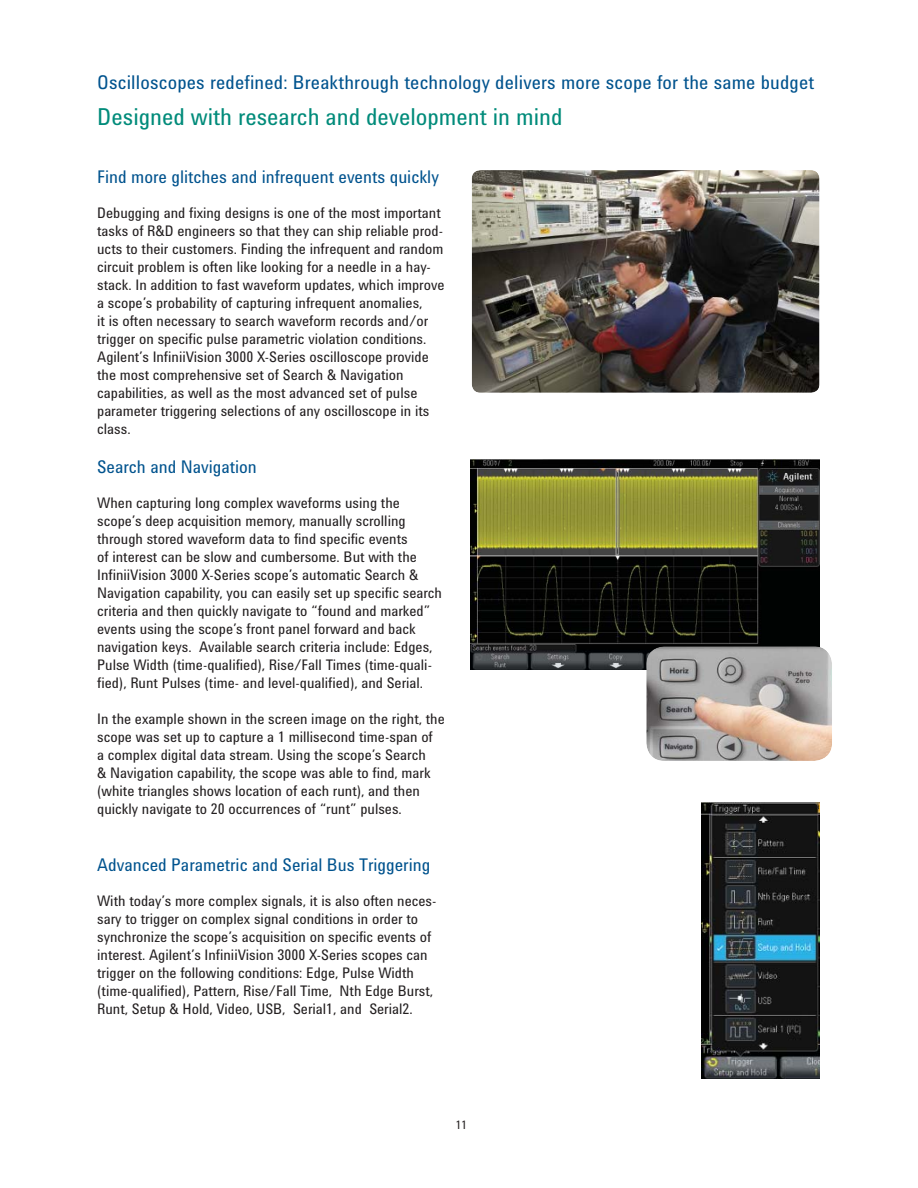
<style>
.page{position:relative;width:918px;height:1188px;background:#fff}
.page>*{position:absolute;margin:0;border:0;box-sizing:border-box;transform-origin:0 0}
.t1{font:24px "Agilent Condensed CFF";color:#008b7a}
.t2{font:19.5px "Agilent Condensed CFF";letter-spacing:.01em;color:#00538e}
.t3{font:18px "Agilent Condensed CFF";color:#00538e}
.t4{font:15px/18px "Agilent Condensed CFF";color:#231f20}
.t5{font:12px "Agilent Condensed CFF";color:#231f20}
</style>
<div class="page">
<img style="left:472px;top:170px;width:348px;height:223px;border-radius:9px">
<img style="left:470px;top:459px;width:350px;height:210px">
<img style="left:701px;top:803px;width:119px;height:276px">
<img style="left:646px;top:646px;width:186px;height:115px;border-radius:18px">
<h2 class="t2" style="left:97px;top:75px;width:719px">Oscilloscopes redefined: Breakthrough technology delivers more scope for the same budget</h2>
<h1 class="t1" style="left:97px;top:108px;width:467px">Designed with research and development in mind</h1>
<p class="t3" style="left:97px;top:170px;width:343px">Find more glitches and infrequent events quickly</p>
<p class="t4" style="left:97px;top:205px;width:349px">Debugging and fixing designs is one of the most important tasks of R&amp;D engineers so that they can ship reliable prod&shy;ucts to their customers. Finding the infrequent and random circuit problem is often like looking for a needle in a hay&shy;stack. In addition to fast waveform updates, which improve a scope’s probability of capturing infrequent anomalies,<br>it is often necessary to search waveform records and/or trigger on specific pulse parametric violation conditions.<br>Agilent’s InfiniiVision 3000 X-Series oscilloscope provide the most comprehensive set of Search &amp; Navigation capabilities, as well as the most advanced set of pulse parameter triggering selections of any oscilloscope in its class.</p>
<p class="t3" style="left:97px;top:460px;width:161px">Search and Navigation</p>
<p class="t4" style="left:97px;top:495px;width:346px">When capturing long complex waveforms using the scope’s deep acquisition memory, manually scrolling through stored waveform data to find specific events<br>of interest can be slow and cumbersome. But with the InfiniiVision 3000 X-Series scope’s automatic Search &amp; Navigation capability, you can easily set up specific search criteria and then quickly navigate to “found and marked” events using the scope’s front panel forward and back navigation keys. Available search criteria include: Edges, Pulse Width (time-qualified), Rise/Fall Times (time-quali&shy;fied), Runt Pulses (time- and level-qualified), and Serial.</p>
<p class="t4" style="left:97px;top:711px;width:349px">In the example shown in the screen image on the right, the scope was set up to capture a 1 millisecond time-span of<br>a complex digital data stream. Using the scope’s Search<br>&amp; Navigation capability, the scope was able to find, mark (white triangles shows location of each runt), and then quickly navigate to 20 occurrences of “runt” pulses.</p>
<p class="t3" style="left:97px;top:858px;width:335px">Advanced Parametric and Serial Bus Triggering</p>
<p class="t4" style="left:97px;top:893px;width:341px">With today’s more complex signals, it is also often neces&shy;sary to trigger on complex signal conditions in order to synchronize the scope’s acquisition on specific events of interest. Agilent’s InfiniiVision 3000 X-Series scopes can trigger on the following conditions: Edge, Pulse Width (time-qualified), Pattern, Rise/Fall Time, Nth Edge Burst, Runt, Setup &amp; Hold, Video, USB, Serial1, and Serial2.</p>
<p class="t5" style="left:456px;top:1120px;width:13px">11</p>
</div>
